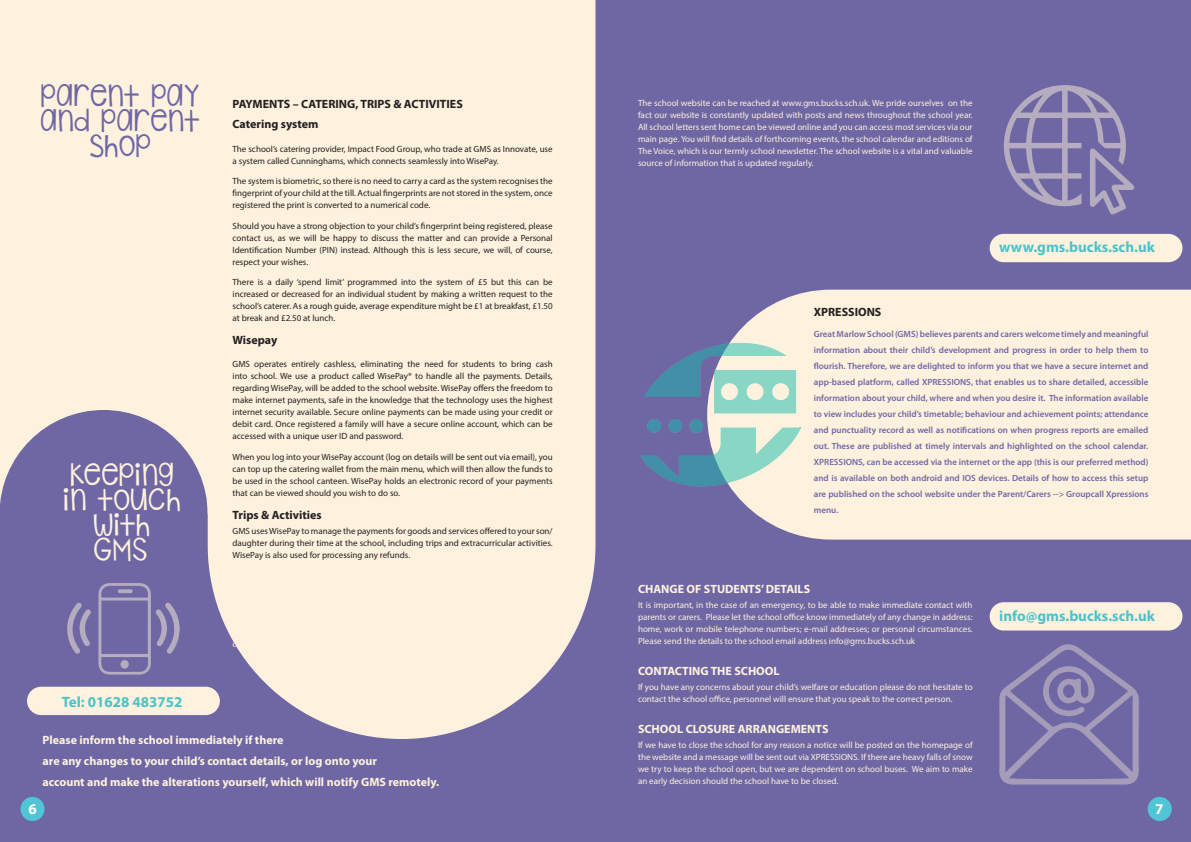
<style>
.page{position:relative;width:1191px;height:842px;background:#fef2df}
.page>*{position:absolute;margin:0;border:0;box-sizing:border-box;transform-origin:0 0}
.t1{font:23px/25px "KG Shakeit Off";color:#6e67a3;text-align:center}
.t2{font:23px/25px "KG Shakeit Off";color:#fef2df;text-align:center}
.t3{font:700 15px "Myriad Pro";color:#4bc2c9}
.t4{font:700 15px "Myriad Pro";color:#fff}
.t5{font:700 12px/21px "Myriad Pro";color:#fef2df}
.t6{font:700 12px/20.1px "Myriad Pro";color:#231f20}
.t7{font:9px/12px "Myriad Pro";color:#231f20;text-align:justify}
.t8{font:9px/12px "Myriad Pro";color:#fef2df;text-align:justify}
.t9{font:600 9px/16px "Myriad Pro";color:#6e67a3;text-align:justify}
</style>
<div class="page">
<svg style="left:0;top:410px;width:208px;height:432px;fill:#6e67a3"></svg>
<div style="left:1px;top:514px;width:594px;height:328px;background:#6e67a3"></div>
<div style="left:596px;top:0;width:595px;height:842px;background:#6e67a3"></div>
<svg style="left:208px;top:514px;width:387px;height:225px;fill:#fef2df"></svg>
<div style="left:738px;top:290px;width:453px;height:250px;background:#fef2df"></div>
<img style="left:640px;top:331px;width:164px;height:166px">
<svg style="left:1003px;top:85px;width:132px;height:130px"></svg>
<svg style="left:999px;top:644px;width:139px;height:140px"></svg>
<div style="left:989px;top:602px;width:193px;height:28px;background:#fef2df;border-radius:14px"></div>
<div style="left:989px;top:234px;width:193px;height:28px;background:#fef2df;border-radius:14px"></div>
<svg style="left:67px;top:603px;width:24px;height:51px"></svg>
<svg style="left:98px;top:583px;width:82px;height:92px"></svg>
<div style="left:27px;top:687px;width:193px;height:28px;background:#fef2df;border-radius:14px"></div>
<div style="left:1147px;top:797px;width:24px;height:24px;background:#50c5d6;border-radius:50%"></div>
<div style="left:20px;top:797px;width:25px;height:24px;background:#50c5d6;border-radius:50%"></div>
<h1 class="t1" style="left:40px;top:83px;width:162px">PARENT PAY<br>AND PARENT<br>SHOP</h1>
<h1 class="t2" style="left:63px;top:461px;width:120px">KEEPING<br>IN TOUCH<br>WITH<br>GMS</h1>
<h3 class="t6" style="left:232px;top:94px;width:232px">PAYMENTS – CATERING, TRIPS &amp; ACTIVITIES<br>Catering system</h3>
<p class="t7" style="left:232px;top:142px;width:322px">The school’s catering provider, Impact Food Group, who trade at GMS as Innovate, use a system called Cunninghams, which connects seamlessly into WisePay.</p>
<p class="t7" style="left:232px;top:175px;width:322px">The system is biometric, so there is no need to carry a card as the system recognises the fingerprint of your child at the till. Actual fingerprints are not stored in the system, once registered the print is converted to a numerical code.</p>
<p class="t7" style="left:232px;top:219px;width:322px">Should you have a strong objection to your child’s fingerprint being registered, please contact us, as we will be happy to discuss the matter and can provide a Personal Identification Number (PIN) instead. Although this is less secure, we will, of course, respect your wishes.</p>
<p class="t7" style="left:232px;top:276px;width:322px">There is a daily ‘spend limit’ programmed into the system of £5 but this can be increased or decreased for an individual student by making a written request to the school’s caterer. As a rough guide, average expenditure might be £1 at breakfast, £1.50 at break and £2.50 at lunch.</p>
<h3 class="t6" style="left:232px;top:330px;width:46px">Wisepay</h3>
<p class="t7" style="left:232px;top:358px;width:322px">GMS operates entirely cashless, eliminating the need for students to bring cash into school. We use a product called WisePay® to handle all the payments. Details, regarding WisePay, will be added to the school website. WisePay offers the freedom to make internet payments, safe in the knowledge that the technology uses the highest internet security available. Secure online payments can be made using your credit or debit card. Once registered a family will have a secure online account, which can be accessed with a unique user ID and password.</p>
<p class="t7" style="left:232px;top:451px;width:322px">When you log into your WisePay account (log on details will be sent out via email), you can top up the catering wallet from the main menu, which will then allow the funds to be used in the school canteen. WisePay holds an electronic record of your payments that can be viewed should you wish to do so.</p>
<h3 class="t6" style="left:232px;top:504px;width:91px">Trips &amp; Activities</h3>
<p class="t7" style="left:232px;top:524px;width:322px">GMS uses WisePay to manage the payments for goods and services offered to your son/ daughter during their time at the school, including trips and extracurricular activities.<br>WisePay is also used for processing any refunds.</p>
<h2 class="t3" style="left:62px;top:692px;width:122px">Tel: 01628 483752</h2>
<h3 class="t5" style="left:43px;top:729px;width:398px">Please inform the school immediately if there<br>are any changes to your child’s contact details, or log onto your<br>account and make the alterations yourself, which will notify GMS remotely.</h3>
<p class="t8" style="left:638px;top:97px;width:336px">The school website can be reached at www.gms.bucks.sch.uk. We pride ourselves on the fact our website is constantly updated with posts and news throughout the school year.<br>All school letters sent home can be viewed online and you can access most services via our main page. You will find details of forthcoming events, the school calendar and editions of The Voice, which is our termly school newsletter. The school website is a vital and valuable source of information that is updated regularly.</p>
<h2 class="t3" style="left:999px;top:237px;width:157px">www.gms.bucks.sch.uk</h2>
<h3 class="t6" style="left:814px;top:301px;width:69px">XPRESSIONS</h3>
<p class="t9" style="left:814px;top:326px;width:336px">Great Marlow School (GMS) believes parents and carers welcome timely and meaningful information about their child’s development and progress in order to help them to flourish. Therefore, we are delighted to inform you that we have a secure internet and app-based platform, called XPRESSIONS, that enables us to share detailed, accessible information about your child, where and when you desire it. The information available to view includes your child’s timetable; behaviour and achievement points; attendance and punctuality record as well as notifications on when progress reports are emailed out. These are published at timely intervals and highlighted on the school calendar.<br>XPRESSIONS, can be accessed via the internet or the app (this is our preferred method) and is available on both android and IOS devices. Details of how to access this setup are published on the school website under the Parent/Carers --&gt; Groupcall Xpressions menu.</p>
<h3 class="t5" style="left:638px;top:578px;width:174px">CHANGE OF STUDENTS’ DETAILS</h3>
<p class="t8" style="left:638px;top:598px;width:336px">It is important, in the case of an emergency, to be able to make immediate contact with parents or carers. Please let the school office know immediately of any change in address: home, work or mobile telephone numbers; e-mail addresses; or personal circumstances.<br>Please send the details to the school email address info@gms.bucks.sch.uk</p>
<h3 class="t5" style="left:638px;top:660px;width:143px">CONTACTING THE SCHOOL</h3>
<p class="t8" style="left:638px;top:681px;width:336px">If you have any concerns about your child’s welfare or education please do not hesitate to contact the school office, personnel will ensure that you speak to the correct person.</p>
<h3 class="t5" style="left:638px;top:718px;width:192px">SCHOOL CLOSURE ARRANGEMENTS</h3>
<p class="t8" style="left:638px;top:739px;width:336px">If we have to close the school for any reason a notice will be posted on the homepage of the website and a message will be sent out via XPRESSIONS. If there are heavy falls of snow we try to keep the school open, but we are dependent on school buses. We aim to make an early decision should the school have to be closed.</p>
<h2 class="t3" style="left:999px;top:606px;width:157px">info@gms.bucks.sch.uk</h2>
<h2 class="t4" style="left:29px;top:799px;width:10px">6</h2>
<h2 class="t4" style="left:1155px;top:799px;width:10px">7</h2>
</div>
